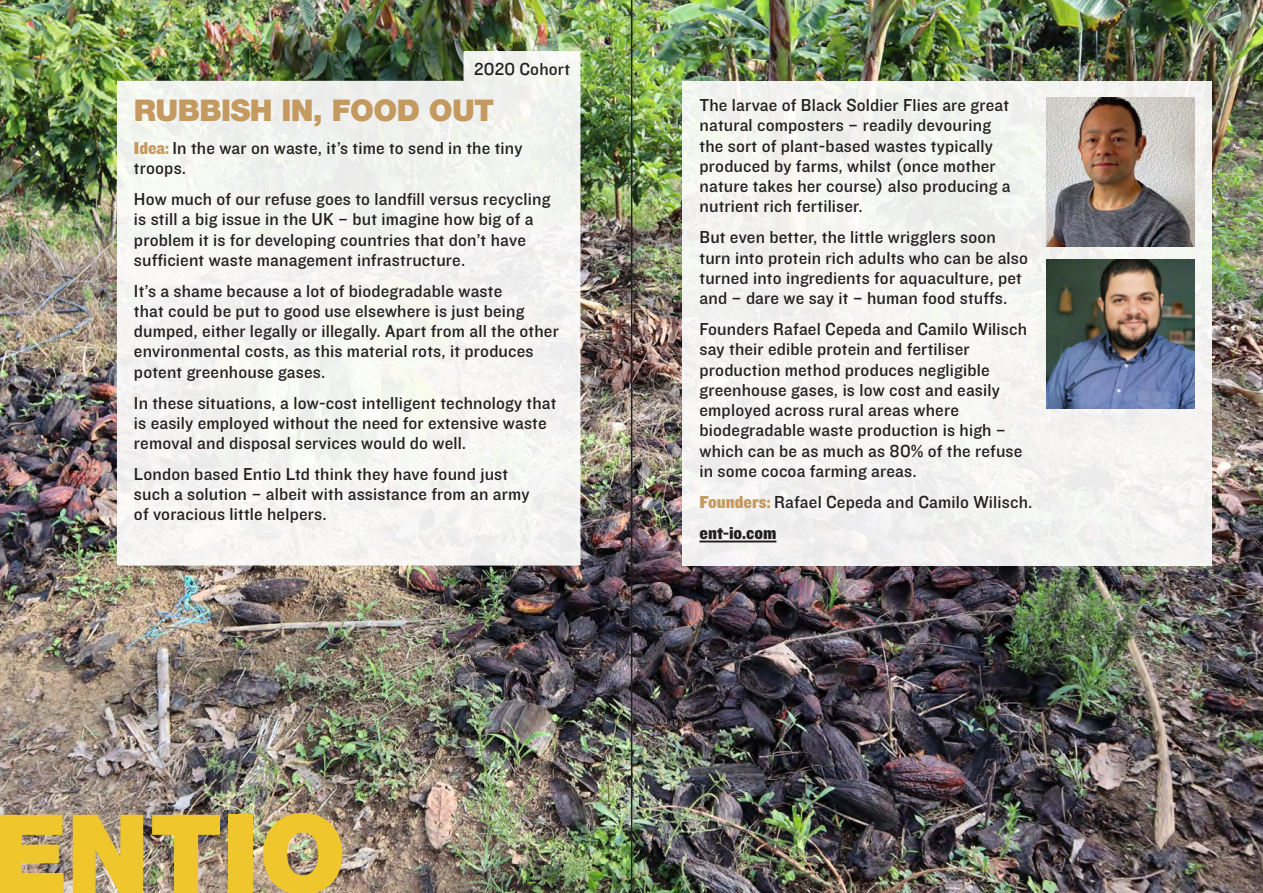
<style>
.page{position:relative;width:1263px;height:893px;background:#fff}
.page>*{position:absolute;margin:0;border:0;box-sizing:border-box;transform-origin:0 0}
.t1{font:900 109.5px "Helvetica Neue LT";color:#efc62c}
.t2{font:900 30px "Helvetica Neue LT";letter-spacing:-.02em;color:#c49a60}
.t3{font:18px/20.2px "Knockout HTF31 Junior Middlewt";letter-spacing:.01em;color:#231f20}
.t4{font:18px "Knockout HTF71 Full Middlewt";color:#231f20}
.s1{font-family:"Knockout HTF71 Full Middlewt";color:#c49a60}
</style>
<div class="page">
<img style="left:0;top:0;width:1263px;height:893px">
<svg style="left:117px;top:51px;width:463px;height:515px;fill:#f4f4f1"></svg>
<div style="left:682px;top:81px;width:530px;height:485px;background:#f4f3f2"></div>
<hr style="left:699px;top:541px;width:77px;height:1px;background:#231f20">
<hr style="left:631px;top:0;width:1px;height:893px;background:#231f20">
<img style="left:1046px;top:259px;width:149px;height:149px">
<img style="left:1046px;top:98px;width:149px;height:149px">
<p class="t3" style="left:474px;top:59px;width:97px">2020 Cohort</p>
<p class="t2" style="left:134px;top:92px;width:362px">RUBBISH IN, FOOD OUT</p>
<p class="t3" style="left:134px;top:138px;width:390px"><span class="s1">Idea:</span> In the war on waste, it’s time to send in the tiny troops.</p>
<p class="t3" style="left:134px;top:189px;width:418px">How much of our refuse goes to landfill versus recycling is still a big issue in the UK – but imagine how big of a problem it is for developing countries that don’t have sufficient waste management infrastructure.</p>
<p class="t3" style="left:134px;top:281px;width:426px">It’s a shame because a lot of biodegradable waste<br>that could be put to good use elsewhere is just being dumped, either legally or illegally. Apart from all the other environmental costs, as this material rots, it produces potent greenhouse gases.</p>
<p class="t3" style="left:134px;top:393px;width:424px">In these situations, a low-cost intelligent technology that is easily employed without the need for extensive waste removal and disposal services would do well.</p>
<p class="t3" style="left:134px;top:464px;width:397px">London based Entio Ltd think they have found just such a solution – albeit with assistance from an army of voracious little helpers.</p>
<p class="t1" style="left:-9px;top:789px;width:356px">ENTIO</p>
<p class="t3" style="left:699px;top:96px;width:313px">The larvae of Black Soldier Flies are great natural composters – readily devouring the sort of plant-based wastes typically produced by farms, whilst (once mother nature takes her course) also producing a nutrient rich fertiliser.</p>
<p class="t3" style="left:699px;top:228px;width:330px">But even better, the little wrigglers soon turn into protein rich adults who can be also turned into ingredients for aquaculture, pet and – dare we say it – human food stuffs.</p>
<p class="t3" style="left:699px;top:319px;width:329px">Founders Rafael Cepeda and Camilo Wilisch say their edible protein and fertiliser production method produces negligible greenhouse gases, is low cost and easily employed across rural areas where biodegradable waste production is high – which can be as much as 80% of the refuse in some cocoa farming areas.</p>
<p class="t3" style="left:699px;top:492px;width:334px"><span class="s1">Founders:</span> Rafael Cepeda and Camilo Wilisch.</p>
<p class="t4" style="left:699px;top:523px;width:78px">ent-io.com</p>
</div>
